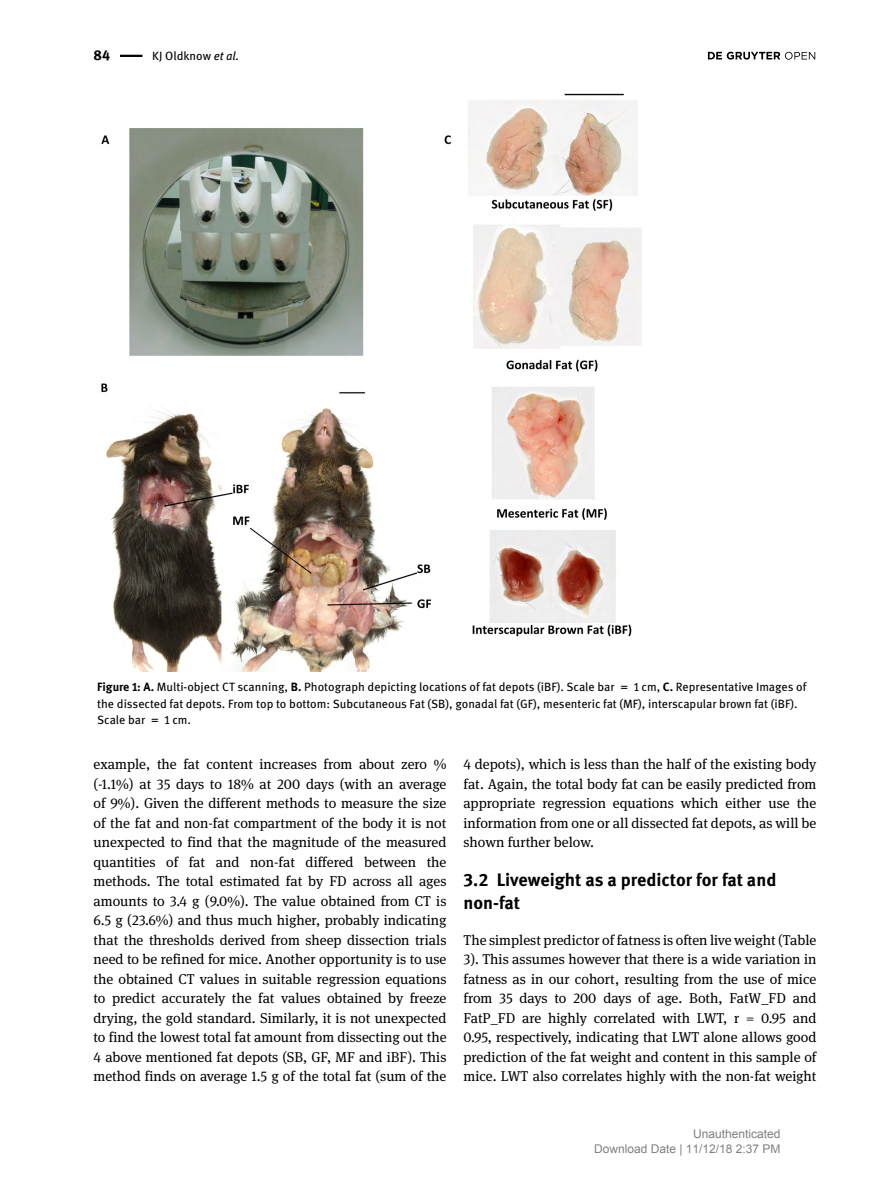
<style>
.page{position:relative;width:893px;height:1191px;background:#fff}
.page>*{position:absolute;margin:0;border:0;box-sizing:border-box;transform-origin:0 0}
.t1{font:700 18px/22.5px "DG Meta Science";color:#000}
.t2{font:14.25px/19.5px "DG Meta Serif Science";color:#000;text-align:justify}
.t3{font:700 14.25px "DG Meta Science";color:#000}
.t4{font:12px/16.5px "DG Meta Science";color:#000}
.t5{font:12px/15px "Arial";color:#808080;text-align:right}
.s1{font-style:italic}
.s2{font-weight:700}
</style>
<div class="page">
<svg style="left:708px;top:52px;width:107px;height:8px"></svg>
<hr style="left:120px;top:55px;width:22px;height:2px;background:#000">
<img style="left:101px;top:94px;width:540px;height:577px">
<p class="t3" style="left:94px;top:44px;width:18px">84</p>
<p class="t4" style="left:152px;top:47px;width:89px">KJ Oldknow <span class="s1">et al.</span></p>
<p class="t4" style="left:97px;top:678px;width:711px"><span class="s2">Figure 1: A.</span> Multi-object CT scanning, <span class="s2">B.</span> Photograph depicting locations of fat depots (iBF). Scale bar = 1 cm, <span class="s2">C.</span> Representative Images of the dissected fat depots. From top to bottom: Subcutaneous Fat (SB), gonadal fat (GF), mesenteric fat (MF), interscapular brown fat (iBF).<br>Scale bar = 1 cm.</p>
<p class="t2" style="left:94px;top:754px;width:354px">example, the fat content increases from about zero % (-1.1%) at 35 days to 18% at 200 days (with an average of 9%). Given the different methods to measure the size of the fat and non-fat compartment of the body it is not unexpected to find that the magnitude of the measured quantities of fat and non-fat differed between the methods. The total estimated fat by FD across all ages amounts to 3.4 g (9.0%). The value obtained from CT is 6.5 g (23.6%) and thus much higher, probably indicating that the thresholds derived from sheep dissection trials need to be refined for mice. Another opportunity is to use the obtained CT values in suitable regression equations to predict accurately the fat values obtained by freeze drying, the gold standard. Similarly, it is not unexpected to find the lowest total fat amount from dissecting out the 4 above mentioned fat depots (SB, GF, MF and iBF). This method finds on average 1.5 g of the total fat (sum of the</p>
<p class="t2" style="left:463px;top:754px;width:354px">4 depots), which is less than the half of the existing body fat. Again, the total body fat can be easily predicted from appropriate regression equations which either use the information from one or all dissected fat depots, as will be shown further below.</p>
<p class="t1" style="left:463px;top:868px;width:314px">3.2 Liveweight as a predictor for fat and non-fat</p>
<p class="t2" style="left:463px;top:929px;width:354px">The simplest predictor of fatness is often live weight (Table 3). This assumes however that there is a wide variation in fatness as in our cohort, resulting from the use of mice from 35 days to 200 days of age. Both, FatW_FD and FatP_FD are highly correlated with LWT, r = 0.95 and 0.95, respectively, indicating that LWT alone allows good prediction of the fat weight and content in this sample of mice. LWT also correlates highly with the non-fat weight</p>
<p class="t5" style="left:594px;top:1127px;width:188px">Unauthenticated<br>Download Date | 11/12/18 2:37 PM</p>
</div>
